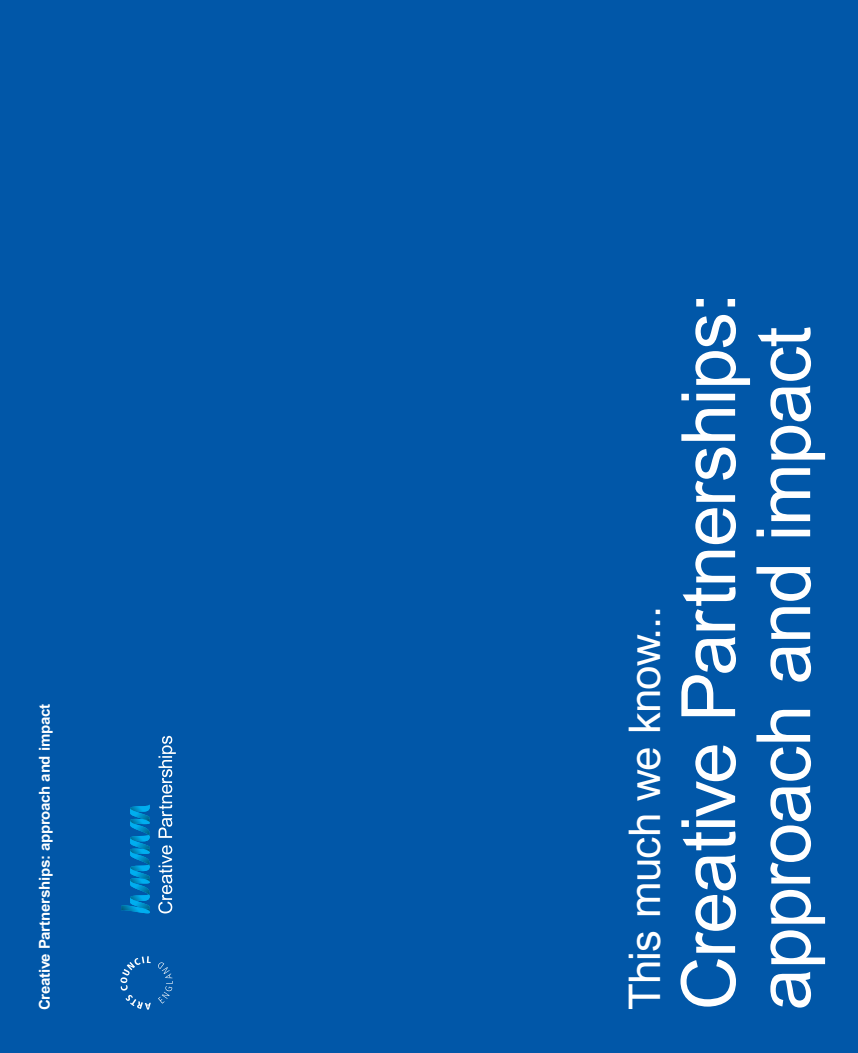
<style>
.page{position:relative;width:858px;height:1053px;background:#fff}
.page>*{position:absolute;margin:0;border:0;box-sizing:border-box;transform-origin:0 0}
.t1{font:75px/75px "Arial";letter-spacing:-.015em;color:#fff}
.t2{font:43.75px "Arial";letter-spacing:-.015em;color:#fff}
.t3{font:700 15px "Arial";letter-spacing:-.015em;color:#fff}
</style>
<div class="page">
<div style="left:0;top:0;width:857px;height:1052px;background:#0157a8"></div>
<svg style="left:120px;top:956px;width:31px;height:53px"></svg>
<svg style="left:158px;top:962px;width:15px;height:41px"></svg>
<svg style="left:121px;top:804px;width:29px;height:110px"></svg>
<svg style="left:158px;top:845px;width:14px;height:68px"></svg>
<svg style="left:158px;top:735px;width:18px;height:102px"></svg>
<p class="t3" style="left:39px;top:1010px;width:308px;rotate:-90deg">Creative Partnerships: approach and impact</p>
<p class="t2" style="left:628px;top:1010px;width:406px;rotate:-90deg">This much we know...</p>
<p class="t1" style="left:678px;top:1010px;width:719px;rotate:-90deg">Creative Partnerships: approach and impact</p>
</div>
